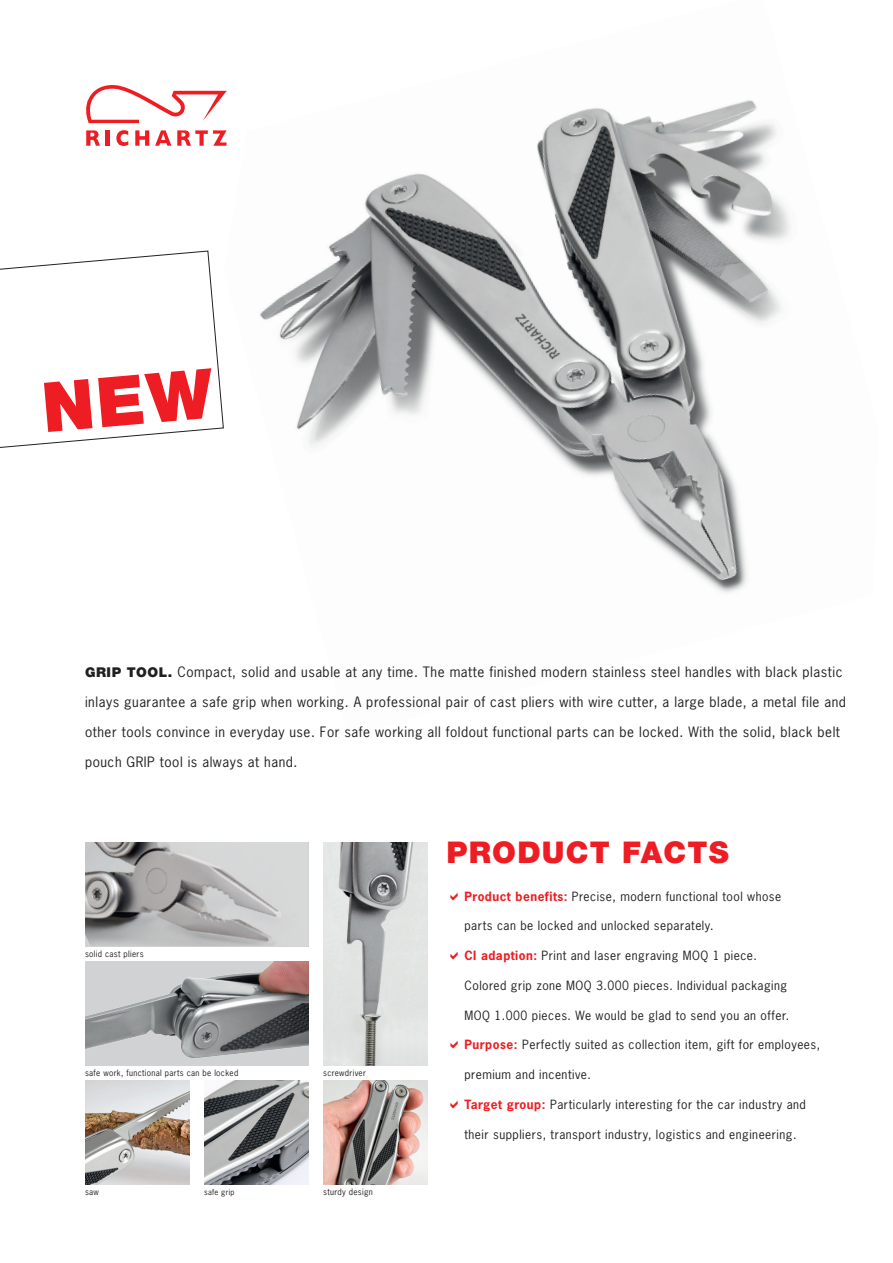
<style>
.page{position:relative;width:893px;height:1263px;background:#fff}
.page>*{position:absolute;margin:0;border:0;box-sizing:border-box;transform-origin:0 0}
.t1{font:900 30px "Helvetica Neue";letter-spacing:.04em;color:#ee1d23}
.t2{font:13.5px "News Gothic";letter-spacing:.04em;color:#231f20}
.t3{font:12px "News Gothic";letter-spacing:.04em;color:#231f20}
.t4{font:8.25px "News Gothic";letter-spacing:.04em;color:#231f20}
.t5{font:7.65px "News Gothic";letter-spacing:.04em;color:#231f20}
.s1{font-family:"Helvetica Neue";font-weight:900}
.s2{font-weight:700;color:#ee1d23}
</style>
<div class="page">
<img style="left:260px;top:100px;width:531px;height:493px">
<hr style="left:106px;top:130px;width:4px;height:16px;background:#ee1d23">
<svg style="left:116px;top:130px;width:12px;height:16px"></svg>
<svg style="left:135px;top:130px;width:14px;height:16px"></svg>
<svg style="left:86px;top:85px;width:141px;height:38px"></svg>
<svg style="left:155px;top:130px;width:16px;height:16px"></svg>
<svg style="left:177px;top:130px;width:50px;height:16px"></svg>
<svg style="left:86px;top:130px;width:14px;height:16px"></svg>
<img style="left:85px;top:1080px;width:104px;height:104px">
<img style="left:204px;top:1080px;width:104px;height:104px">
<img style="left:323px;top:1080px;width:104px;height:104px">
<svg style="left:323px;top:842px;width:104px;height:223px;background:#c5c7c6"></svg>
<svg style="left:85px;top:961px;width:223px;height:104px;background:#a3a1a2"></svg>
<img style="left:85px;top:842px;width:223px;height:104px">
<svg style="left:0;top:250px;width:224px;height:198px"></svg>
<p class="t2" style="left:85px;top:663px;width:759px"><span class="s1">GRIP TOOL.</span> Compact, solid and usable at any time. The matte finished modern stainless steel handles with black plastic</p>
<p class="t2" style="left:85px;top:693px;width:763px">inlays guarantee a safe grip when working. A professional pair of cast pliers with wire cutter, a large blade, a metal file and</p>
<p class="t2" style="left:85px;top:723px;width:756px">other tools convince in everyday use. For safe working all foldout functional parts can be locked. With the solid, black belt</p>
<p class="t2" style="left:85px;top:753px;width:214px">pouch GRIP tool is always at hand.</p>
<p class="t4" style="left:85px;top:948px;width:60px">solid cast pliers</p>
<p class="t4" style="left:85px;top:1067px;width:155px">safe work, functional parts can be locked</p>
<p class="t4" style="left:323px;top:1067px;width:44px">screwdriver</p>
<p class="t4" style="left:85px;top:1187px;width:15px">saw</p>
<p class="t5" style="left:204px;top:1187px;width:32px">safe grip</p>
<p class="t4" style="left:323px;top:1187px;width:51px">sturdy design</p>
<h1 class="t1" style="left:446px;top:835px;width:284px">PRODUCT FACTS</h1>
<p class="t3" style="left:464px;top:888px;width:318px"><span class="s2">Product benefits:</span> Precise, modern functional tool whose</p>
<p class="t3" style="left:464px;top:918px;width:251px">parts can be locked and unlocked separately.</p>
<p class="t3" style="left:464px;top:948px;width:294px"><span class="s2">CI adaption:</span> Print and laser engraving MOQ 1 piece.</p>
<p class="t3" style="left:464px;top:977px;width:324px">Colored grip zone MOQ 3.000 pieces. Individual packaging</p>
<p class="t3" style="left:464px;top:1007px;width:326px">MOQ 1.000 pieces. We would be glad to send you an offer.</p>
<p class="t3" style="left:464px;top:1037px;width:357px"><span class="s2">Purpose:</span> Perfectly suited as collection item, gift for employees,</p>
<p class="t3" style="left:464px;top:1067px;width:128px">premium and incentive.</p>
<p class="t3" style="left:464px;top:1097px;width:343px"><span class="s2">Target group:</span> Particularly interesting for the car industry and</p>
<p class="t3" style="left:464px;top:1126px;width:333px">their suppliers, transport industry, logistics and engineering.</p>
</div>
